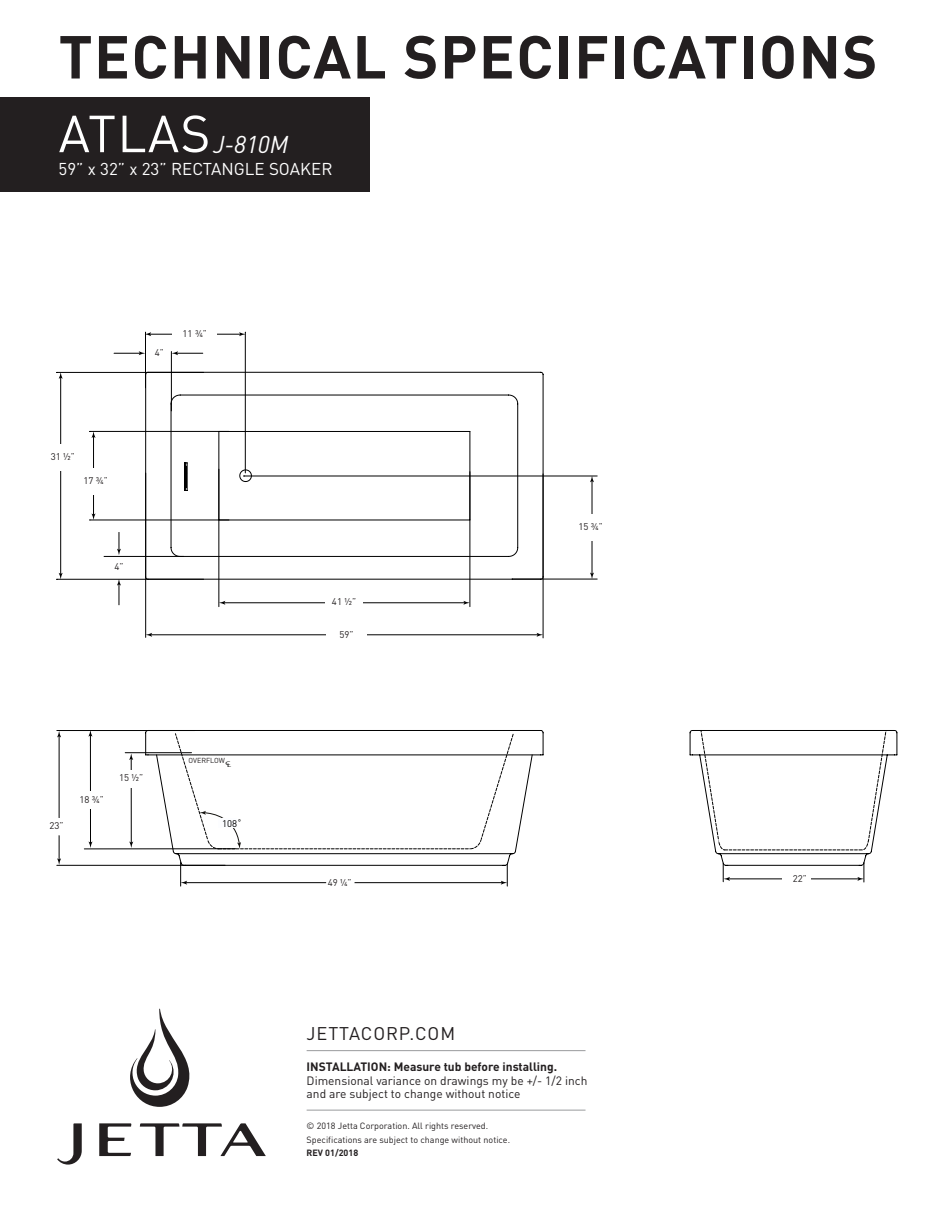
<style>
.page{position:relative;width:945px;height:1215px;background:#fff}
.page>*{position:absolute;margin:0;border:0;box-sizing:border-box;transform-origin:0 0}
.t1{font:700 59.7px "DIN";letter-spacing:.025em;color:#231f20}
.t2{font:51.3px "DIN";letter-spacing:.025em;color:#fff}
.t3{font:italic 24px "DIN";color:#fff}
.t4{font:18.15px "DIN";letter-spacing:.05em;color:#231f20}
.t5{font:16.95px "DIN";color:#fff}
.t6{font:12px/13.5px "DIN";color:#231f20}
.t7{font:700 12px "DIN";color:#231f20}
.t8{font:9.6px "DIN";color:#231f20}
.t9{font:9.6px "DIN";color:#000}
.t10{font:9px/13.5px "DIN";color:#231f20}
.t11{font:700 9px "DIN";color:#231f20}
.t12{font:7.2px "DIN";color:#231f20}
</style>
<div class="page">
<div style="left:1px;top:97px;width:369px;height:94px;background:#231f20"></div>
<svg style="left:57px;top:1123px;width:25px;height:42px"></svg>
<svg style="left:140px;top:1123px;width:126px;height:33px"></svg>
<svg style="left:99px;top:1123px;width:32px;height:33px"></svg>
<svg style="left:130px;top:1009px;width:60px;height:98px"></svg>
<hr style="left:307px;top:1050px;width:279px;height:1px;background:#9a9b9d">
<hr style="left:307px;top:1110px;width:279px;height:1px;background:#9a9b9d">
<svg style="left:156px;top:580px;width:377px;height:55px"></svg>
<svg style="left:146px;top:372px;width:398px;height:208px"></svg>
<svg style="left:145px;top:730px;width:399px;height:136px"></svg>
<hr style="left:185px;top:882px;width:318px;height:1px;background:#000">
<svg style="left:180px;top:862px;width:7px;height:24px"></svg>
<hr style="left:90px;top:734px;width:1px;height:110px;background:#000">
<svg style="left:89px;top:841px;width:3px;height:7px"></svg>
<svg style="left:88px;top:731px;width:4px;height:6px"></svg>
<hr style="left:84px;top:848px;width:152px;height:1px;background:#000">
<hr style="left:59px;top:735px;width:1px;height:125px;background:#000">
<svg style="left:57px;top:858px;width:4px;height:7px"></svg>
<svg style="left:57px;top:731px;width:4px;height:6px"></svg>
<hr style="left:57px;top:865px;width:168px;height:1px;background:#000">
<svg style="left:58px;top:817px;width:2px;height:19px"></svg>
<div style="left:82px;top:792px;width:20px;height:17px;background:#fff"></div>
<hr style="left:131px;top:758px;width:1px;height:86px;background:#000">
<svg style="left:129px;top:841px;width:4px;height:7px"></svg>
<svg style="left:129px;top:754px;width:4px;height:6px"></svg>
<hr style="left:57px;top:730px;width:138px;height:1px;background:#000">
<hr style="left:125px;top:752px;width:67px;height:1px;background:#000">
<div style="left:121px;top:770px;width:20px;height:18px;background:#fff"></div>
<hr style="left:150px;top:635px;width:389px;height:1px;background:#000">
<svg style="left:537px;top:633px;width:6px;height:4px"></svg>
<svg style="left:146px;top:633px;width:6px;height:4px"></svg>
<div style="left:326px;top:627px;width:41px;height:21px;background:#fff"></div>
<svg style="left:501px;top:864px;width:7px;height:22px"></svg>
<hr style="left:145px;top:473px;width:1px;height:164px;background:#000">
<hr style="left:543px;top:474px;width:1px;height:164px;background:#000">
<hr style="left:223px;top:603px;width:243px;height:1px;background:#000">
<svg style="left:463px;top:601px;width:7px;height:4px"></svg>
<svg style="left:220px;top:601px;width:5px;height:4px"></svg>
<hr style="left:470px;top:472px;width:1px;height:135px;background:#000">
<hr style="left:219px;top:469px;width:1px;height:138px;background:#000">
<div style="left:326px;top:595px;width:37px;height:21px;background:#fff"></div>
<hr style="left:244px;top:476px;width:353px;height:1px;background:#000">
<hr style="left:512px;top:579px;width:85px;height:1px;background:#000">
<hr style="left:90px;top:431px;width:139px;height:1px;background:#000">
<hr style="left:90px;top:520px;width:139px;height:1px;background:#000">
<hr style="left:57px;top:372px;width:147px;height:1px;background:#000">
<hr style="left:57px;top:579px;width:147px;height:1px;background:#000">
<svg style="left:689px;top:730px;width:209px;height:152px"></svg>
<div style="left:783px;top:874px;width:28px;height:10px;background:#fff"></div>
<svg style="left:326px;top:882px;width:29px;height:2px"></svg>
<hr style="left:60px;top:377px;width:1px;height:198px;background:#000">
<svg style="left:59px;top:372px;width:4px;height:7px"></svg>
<svg style="left:59px;top:573px;width:4px;height:6px"></svg>
<hr style="left:93px;top:436px;width:1px;height:80px;background:#000">
<svg style="left:92px;top:431px;width:4px;height:7px"></svg>
<svg style="left:92px;top:513px;width:4px;height:7px"></svg>
<hr style="left:592px;top:480px;width:1px;height:95px;background:#000">
<svg style="left:590px;top:476px;width:4px;height:6px"></svg>
<svg style="left:590px;top:573px;width:4px;height:6px"></svg>
<svg style="left:114px;top:332px;width:132px;height:152px"></svg>
<div style="left:39px;top:445px;width:44px;height:26px;background:#fff"></div>
<div style="left:71px;top:468px;width:45px;height:27px;background:#fff"></div>
<div style="left:569px;top:514px;width:44px;height:27px;background:#fff"></div>
<div style="left:173px;top:321px;width:44px;height:26px;background:#fff"></div>
<svg style="left:175px;top:733px;width:339px;height:117px"></svg>
<div style="left:218px;top:818px;width:18px;height:10px;background:#fcfdff"></div>
<hr style="left:104px;top:556px;width:80px;height:1px;background:#000">
<svg style="left:117px;top:532px;width:4px;height:23px"></svg>
<svg style="left:117px;top:579px;width:4px;height:26px"></svg>
<h1 class="t1" style="left:59px;top:18px;width:821px">TECHNICAL SPECIFICATIONS</h1>
<h2 class="t2" style="left:59px;top:102px;width:153px">ATLAS</h2>
<h3 class="t5" style="left:59px;top:158px;width:275px">59” x 32” x 23” RECTANGLE SOAKER</h3>
<h3 class="t3" style="left:213px;top:130px;width:77px">J-810M</h3>
<p class="t8" style="left:155px;top:346px;width:11px">4”</p>
<p class="t8" style="left:183px;top:328px;width:26px">11 ¾”</p>
<p class="t8" style="left:51px;top:451px;width:26px">31 ½”</p>
<p class="t8" style="left:83px;top:474px;width:26px">17 ¾”</p>
<p class="t8" style="left:114px;top:561px;width:11px">4”</p>
<p class="t8" style="left:49px;top:819px;width:16px">23”</p>
<p class="t8" style="left:80px;top:793px;width:26px">18 ¾”</p>
<p class="t8" style="left:119px;top:772px;width:26px">15 ½”</p>
<p class="t12" style="left:188px;top:755px;width:44px">OVERFLOW <sub>CL</sub></p>
<p class="t9" style="left:222px;top:817px;width:21px">108˚</p>
<p class="t8" style="left:332px;top:596px;width:26px">41 ½”</p>
<p class="t8" style="left:339px;top:629px;width:16px">59”</p>
<p class="t8" style="left:328px;top:877px;width:26px">49 ¼”</p>
<p class="t8" style="left:578px;top:520px;width:26px">15 ¾”</p>
<h3 class="t4" style="left:307px;top:1022px;width:150px">JETTACORP.COM</h3>
<h3 class="t7" style="left:307px;top:1059px;width:252px">INSTALLATION: Measure tub before installing.</h3>
<h3 class="t6" style="left:307px;top:1073px;width:282px">Dimensional variance on drawings my be +/- 1/2 inch and are subject to change without notice</h3>
<p class="t10" style="left:307px;top:1119px;width:205px">© 2018 Jetta Corporation. All rights reserved.<br>Specifications are subject to change without notice.</p>
<p class="t11" style="left:307px;top:1147px;width:53px">REV 01/2018</p>
<p class="t8" style="left:793px;top:872px;width:16px">22”</p>
</div>
